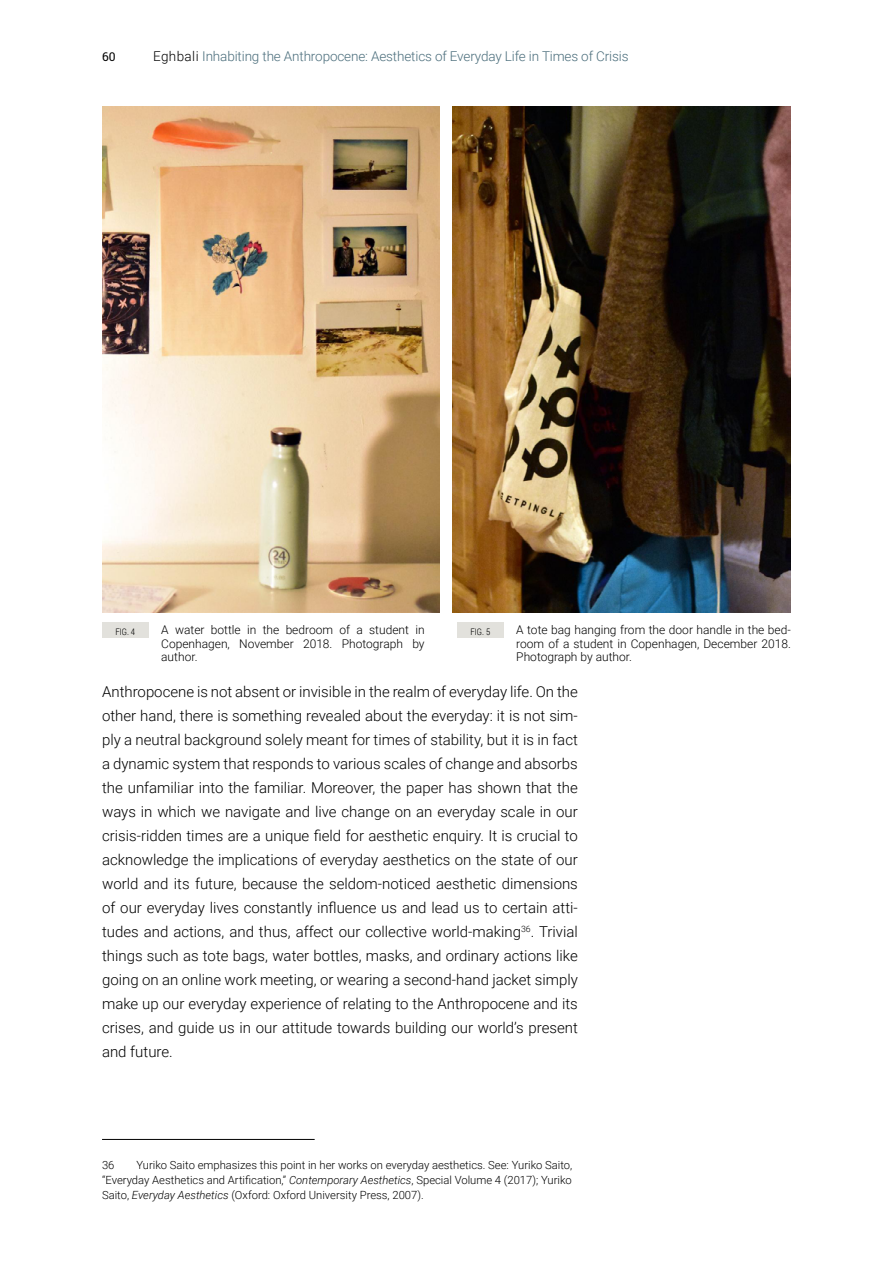
<style>
.page{position:relative;width:893px;height:1263px;background:#fff}
.page>*{position:absolute;margin:0;border:0;box-sizing:border-box;transform-origin:0 0}
.t1{font:300 15px/24px "Roboto";color:#000;text-align:justify}
.t2{font:300 13.5px "Roboto";letter-spacing:-.01em;color:#4a6d7b}
.t3{font:300 12px/13.5px "Roboto";color:#000}
.t4{font:12px "Roboto Slab";color:#000}
.t5{font:300 11.25px/15px "Roboto";color:#000;text-align:justify}
.t6{font:300 9px "Roboto Condensed";color:#000}
.s1{color:#000}
.s2{font-style:italic}
</style>
<div class="page">
<hr style="left:102px;top:1139px;width:213px;height:1px;background:#000">
<img style="left:453px;top:106px;width:338px;height:507px">
<img style="left:102px;top:106px;width:338px;height:507px">
<div style="left:102px;top:612px;width:20px;height:10px;background:#fff"></div>
<div style="left:457px;top:612px;width:20px;height:10px;background:#fff"></div>
<div style="left:102px;top:622px;width:46px;height:16px;background:#e2e1dc"></div>
<div style="left:457px;top:622px;width:46px;height:16px;background:#e2e1dc"></div>
<p class="t4" style="left:102px;top:48px;width:15px">60</p>
<p class="t2" style="left:153px;top:46px;width:477px"><span class="s1">Eghbali</span> Inhabiting the Anthropocene: Aesthetics of Everyday Life in Times of Crisis</p>
<p class="t6" style="left:115px;top:625px;width:21px">FIG. 4</p>
<p class="t3" style="left:161px;top:623px;width:265px">A water bottle in the bedroom of a student in</p>
<p class="t6" style="left:470px;top:625px;width:21px">FIG. 5</p>
<p class="t3" style="left:161px;top:636px;width:265px">Copenhagen, November 2018. Photograph by author.</p>
<p class="t3" style="left:516px;top:623px;width:276px;text-align:justify">A tote bag hanging from the door handle in the bed&shy;room of a student in Copenhagen, December 2018.<br>Photograph by author.</p>
<p class="t1" style="left:102px;top:679px;width:477px">Anthropocene is not absent or invisible in the realm of everyday life. On the other hand, there is something revealed about the everyday: it is not sim&shy;ply a neutral background solely meant for times of stability, but it is in fact a dynamic system that responds to various scales of change and absorbs the unfamiliar into the familiar. Moreover, the paper has shown that the ways in which we navigate and live change on an everyday scale in our crisis-ridden times are a unique field for aesthetic enquiry. It is crucial to acknowledge the implications of everyday aesthetics on the state of our world and its future, because the seldom-noticed aesthetic dimensions of our everyday lives constantly influence us and lead us to certain atti&shy;tudes and actions, and thus, affect our collective world-making<sup>36</sup>. Trivial things such as tote bags, water bottles, masks, and ordinary actions like going on an online work meeting, or wearing a second-hand jacket simply make up our everyday experience of relating to the Anthropocene and its crises, and guide us in our attitude towards building our world’s present and future.</p>
<p class="t5" style="left:102px;top:1157px;width:472px;text-indent:34px">Yuriko Saito emphasizes this point in her works on everyday aesthetics. See: Yuriko Saito, “Everyday Aesthetics and Artification,” <span class="s2">Contemporary Aesthetics</span>, Special Volume 4 (2017); Yuriko Saito, <span class="s2">Everyday Aesthetics</span> (Oxford: Oxford University Press, 2007).</p>
<p class="t5" style="left:102px;top:1157px;width:14px">36</p>
</div>
